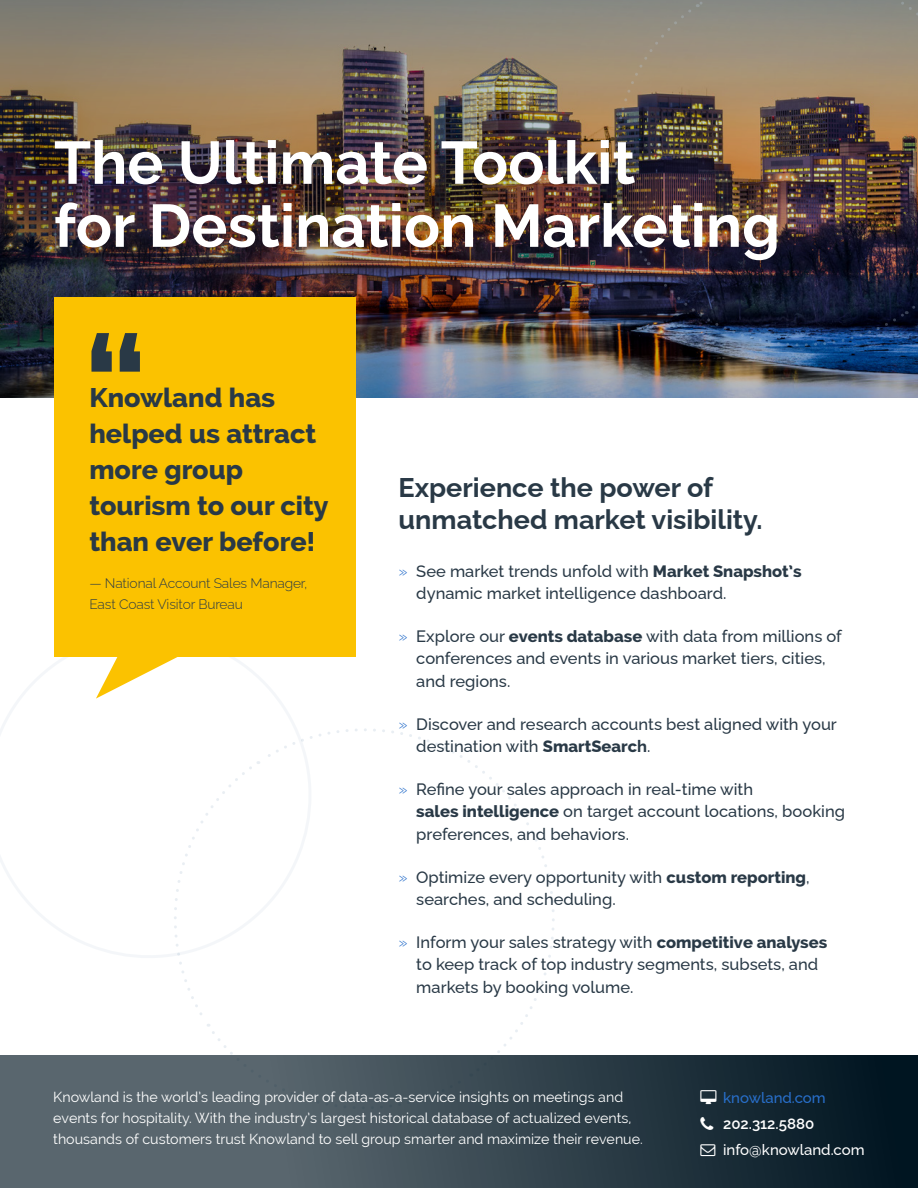
<style>
.page{position:relative;width:918px;height:1188px;background:#fff}
.page>*{position:absolute;margin:0;border:0;box-sizing:border-box;transform-origin:0 0}
.t1{font:700 150px "Raleway";color:#293946}
.SubHeaders_-_Dark_Gr{font:700 60px/63px "Raleway";color:#fff}
.t2{font:800 27px/36px "Raleway";color:#293946}
.t3{font:700 27px/31.5px "Raleway";color:#293946}
.t4{font:500 16.5px/22.5px "Raleway";color:#293946}
.t5{font:500 15px/26px "Raleway";color:#fff}
.t6{font:14.25px/21px "Raleway";color:#fff}
.t7{font:300 13.8px/20.7px "Raleway";letter-spacing:-.01em;color:#293946}
.s1{font-weight:300;color:#286fcb}
.s2{font-weight:800}
.s3{font-weight:700}
.s4{color:#286fcb}
.s5{font-weight:600}
</style>
<div class="page">
<img style="left:0;top:0;width:918px;height:398px">
<img style="left:593px;top:0;width:325px;height:368px">
<svg style="left:0;top:657px;width:330px;height:316px"></svg>
<svg style="left:0;top:1055px;width:918px;height:133px;background:#394852"></svg>
<div style="left:54px;top:297px;width:301px;height:360px;background:#fbc200"></div>
<svg style="left:96px;top:657px;width:116px;height:42px"></svg>
<svg style="left:701px;top:1090px;width:16px;height:14px"></svg>
<svg style="left:701px;top:1117px;width:13px;height:13px"></svg>
<svg style="left:701px;top:1144px;width:15px;height:12px"></svg>
<p class="SubHeaders_-_Dark_Gr" style="left:54px;top:124px;width:728px">The Ultimate Toolkit<br>for Destination Marketing</p>
<p class="t1" style="left:83px;top:270px;width:67px">“</p>
<p class="t2" style="left:89px;top:379px;width:241px">Knowland has helped us attract more group tourism to our city than ever before!</p>
<p class="t7" style="left:89px;top:571px;width:220px">— National Account Sales Manager,<br>East Coast Visitor Bureau</p>
<p class="t3" style="left:399px;top:469px;width:365px">Experience the power of unmatched market visibility.</p>
<p class="t4" style="left:416px;top:558px;width:387px;text-indent:-18px"><span class="s1">»</span> See market trends unfold with <span class="s2">Market Snapshot’s </span>dynamic market intelligence dashboard.</p>
<p class="t4" style="left:416px;top:623px;width:427px;text-indent:-18px"><span class="s1">»</span> Explore our <span class="s2">events database</span> with data from millions of conferences and events in various market tiers, cities, and regions.</p>
<p class="t4" style="left:416px;top:711px;width:422px;text-indent:-18px"><span class="s1">»</span> Discover and research accounts best aligned with your destination with <span class="s2">SmartSearc</span><span class="s3">h</span>.</p>
<p class="t4" style="left:416px;top:776px;width:430px;text-indent:-18px"><span class="s1">»</span> Refine your sales approach in real-time with<br><span class="s2">sales intelligence</span> on target account locations, booking preferences, and behaviors.</p>
<p class="t4" style="left:416px;top:864px;width:395px;text-indent:-18px"><span class="s1">»</span> Optimize every opportunity with <span class="s2">custom reporting</span>, searches, and scheduling.</p>
<p class="t4" style="left:416px;top:929px;width:412px;text-indent:-18px"><span class="s1">»</span> Inform your sales strategy with <span class="s2">competitive analyses </span>to keep track of top industry segments, subsets, and markets by booking volume.</p>
<p class="t6" style="left:53px;top:1086px;width:591px">Knowland is the world’s leading provider of data-as-a-service insights on meetings and events for hospitality. With the industry’s largest historical database of actualized events, thousands of customers trust Knowland to sell group smarter and maximize their revenue.</p>
<p class="t5" style="left:723px;top:1083px;width:143px"><span class="s4">knowland.com<br></span><span class="s5">202.312.5880 </span>info@knowland.com</p>
</div>
